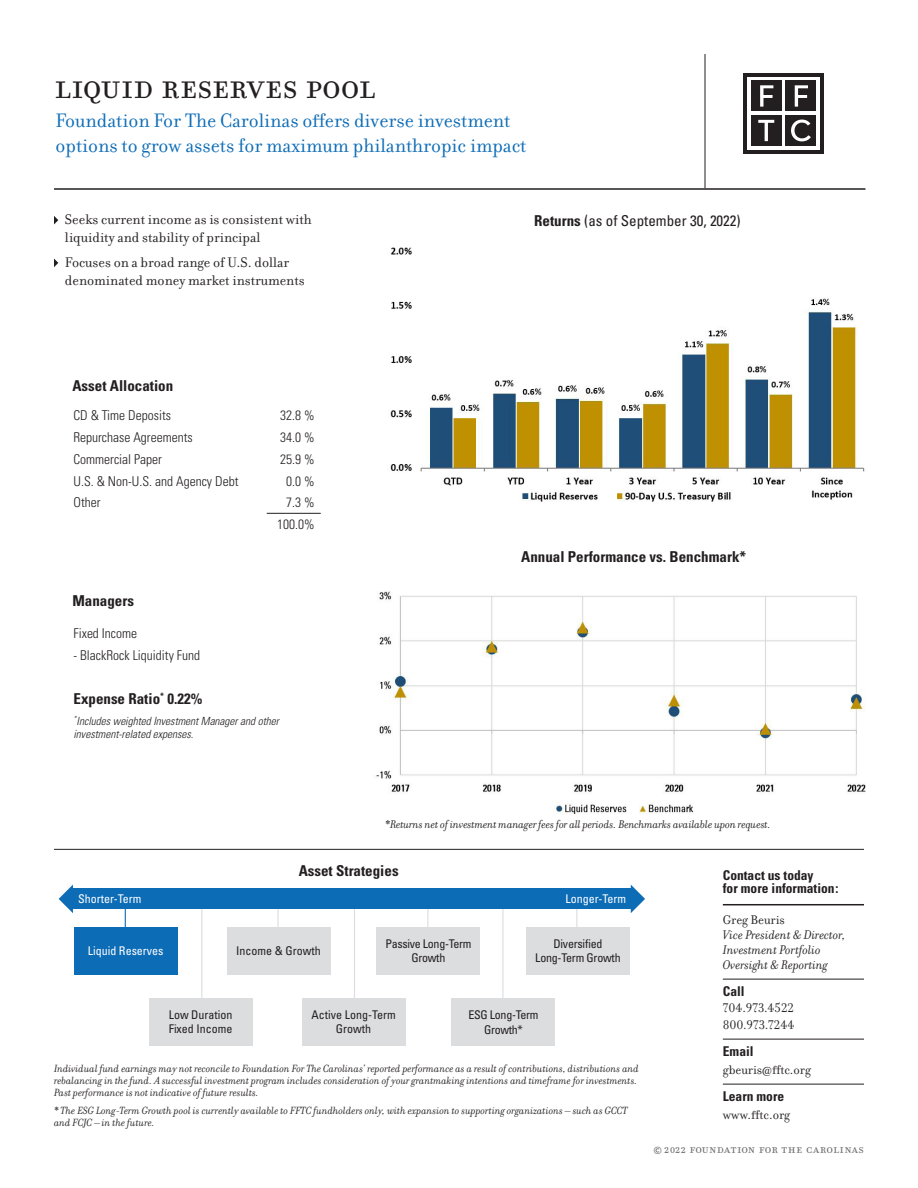
<style>
.page{position:relative;width:918px;height:1188px;background:#fff}
.page>*{position:absolute;margin:0;border:0;box-sizing:border-box;transform-origin:0 0}
.PS-IS_Page_Head{font:40.5px "Filosofia Small Caps OT";color:#231f20}
.PS-IS_Page_Head_Te{font:21px/25.2px "Filosofia OT";color:#0d6cb6}
.IS_Left_Column_Tex{font:15px/18px "Filosofia OT";color:#231f20}
.IS_Small_Column_Li{font:700 condensed 15px "Univers LT Std";color:#231f20}
.IS_Small_Column_Li-2{font:condensed 15px "Univers LT Std";color:#231f20}
.IS_Middle_Column_T{font:700 condensed 15px "Univers LT Std";color:#231f20}
.t1{font:14.25px "Filosofia Small Caps OT";letter-spacing:.025em;color:#6c6c6f}
.IS_Middle_Column_T-2{font:300 condensed 13.5px "Univers LT Std";color:#231f20}
.PS-IS_Contact_Text{font:13.5px "Filosofia OT";color:#231f20}
.PS-IS_Contact_Text-2{font:italic 13.5px/15px "Filosofia OT";color:#231f20}
.PS-IS_Contact_Subh{font:700 condensed 13.5px "Univers LT Std";color:#231f20}
.IS_Small_Column_Li-3{font:italic 12px "Filosofia OT";letter-spacing:-.01em;color:#231f20}
.IS_Small_Column_Li-4{font:condensed 12px/14.4px "Univers LT Std";letter-spacing:-.02em;color:#231f20;text-align:center}
.IS_Small_Column_Li-5{font:condensed 12px/14.4px "Univers LT Std";color:#231f20}
.IS_Small_Column_Li-6{font:condensed 12px "Univers LT Std";color:#fff}
.IS_Left_Column_Tex-2{font:italic 11.25px/12px "Filosofia OT";color:#231f20}
.IS_Middle_Column_T-3{font:italic 300 condensed 11.25px/13.5px "Univers LT Std";color:#231f20}
.s1{font-weight:700}
.s2{font-family:"Neutraface 2 Text"}
.s3{font-family:"Filosofia All Small Caps OT"}
</style>
<div class="page">
<svg style="left:54px;top:216px;width:4px;height:8px"></svg>
<svg style="left:54px;top:259px;width:4px;height:8px"></svg>
<hr style="left:54px;top:188px;width:812px;height:2px;background:#231f20">
<div style="left:743px;top:73px;width:81px;height:80px;background:#231f20"></div>
<div style="left:747px;top:77px;width:73px;height:73px;background:#fff"></div>
<div style="left:751px;top:81px;width:31px;height:30px;background:#231f20"></div>
<div style="left:785px;top:115px;width:31px;height:31px;background:#231f20"></div>
<div style="left:785px;top:81px;width:31px;height:30px;background:#231f20"></div>
<div style="left:751px;top:115px;width:31px;height:31px;background:#231f20"></div>
<svg style="left:760px;top:85px;width:13px;height:22px"></svg>
<svg style="left:795px;top:85px;width:13px;height:22px"></svg>
<svg style="left:758px;top:120px;width:16px;height:21px"></svg>
<svg style="left:791px;top:120px;width:20px;height:21px"></svg>
<hr style="left:705px;top:54px;width:1px;height:134px;background:#231f20">
<img style="left:390px;top:247px;width:475px;height:255px">
<img style="left:376px;top:591px;width:490px;height:224px">
<hr style="left:54px;top:849px;width:810px;height:1px;background:#231f20">
<hr style="left:723px;top:904px;width:141px;height:1px;background:#231f20">
<hr style="left:723px;top:979px;width:141px;height:1px;background:#231f20">
<hr style="left:723px;top:1039px;width:141px;height:1px;background:#231f20">
<hr style="left:723px;top:1084px;width:141px;height:1px;background:#231f20">
<hr style="left:267px;top:513px;width:54px;height:1px;background:#231f20">
<hr style="left:125px;top:908px;width:1px;height:41px;background:#0d6cb6">
<hr style="left:201px;top:908px;width:1px;height:105px;background:#dcdddf">
<hr style="left:277px;top:908px;width:2px;height:41px;background:#dcdddf">
<hr style="left:354px;top:908px;width:1px;height:105px;background:#dcdddf">
<hr style="left:427px;top:908px;width:1px;height:41px;background:#dcdddf">
<hr style="left:576px;top:908px;width:1px;height:41px;background:#dcdddf">
<hr style="left:502px;top:908px;width:1px;height:90px;background:#dcdddf">
<div style="left:376px;top:927px;width:104px;height:47px;background:#dcdddf"></div>
<div style="left:452px;top:998px;width:103px;height:48px;background:#dcdddf"></div>
<div style="left:526px;top:927px;width:104px;height:47px;background:#dcdddf"></div>
<div style="left:149px;top:998px;width:104px;height:47px;background:#dcdddf"></div>
<div style="left:74px;top:927px;width:104px;height:47px;background:#0d6cb6"></div>
<div style="left:302px;top:998px;width:104px;height:47px;background:#dcdddf"></div>
<div style="left:227px;top:927px;width:104px;height:47px;background:#dcdddf"></div>
<div style="left:71px;top:889px;width:560px;height:20px;background:#0d6cb6"></div>
<svg style="left:631px;top:885px;width:14px;height:28px"></svg>
<svg style="left:59px;top:885px;width:14px;height:28px"></svg>
<p class="PS-IS_Page_Head" style="left:54px;top:63px;width:322px">liquid reserves pool</p>
<p class="PS-IS_Page_Head_Te" style="left:56px;top:108px;width:473px">Foundation For The Carolinas offers diverse investment options to grow assets for maximum philanthropic impact</p>
<p class="IS_Left_Column_Tex" style="left:65px;top:211px;width:248px">Seeks current income as is consistent with liquidity and stability of principal</p>
<p class="IS_Left_Column_Tex" style="left:65px;top:254px;width:241px">Focuses on a broad range of U.S. dollar denominated money market instruments</p>
<p class="IS_Small_Column_Li-2" style="left:534px;top:212px;width:208px"><span class="s1">Returns</span> (as of September 30, 2022)</p>
<p class="IS_Small_Column_Li" style="left:72px;top:377px;width:102px">Asset Allocation</p>
<p class="IS_Middle_Column_T-2" style="left:74px;top:407px;width:99px">CD &amp; Time Deposits</p>
<p class="IS_Middle_Column_T-2" style="left:280px;top:407px;width:36px">32.8 %</p>
<p class="IS_Middle_Column_T-2" style="left:74px;top:429px;width:121px">Repurchase Agreements</p>
<p class="IS_Middle_Column_T-2" style="left:280px;top:429px;width:36px">34.0 %</p>
<p class="IS_Middle_Column_T-2" style="left:74px;top:451px;width:90px">Commercial Paper</p>
<p class="IS_Middle_Column_T-2" style="left:280px;top:451px;width:36px">25.9 %</p>
<p class="IS_Middle_Column_T-2" style="left:74px;top:473px;width:166px">U.S. &amp; Non-U.S. and Agency Debt</p>
<p class="IS_Middle_Column_T-2" style="left:286px;top:473px;width:30px">0.0 %</p>
<p class="IS_Middle_Column_T-2" style="left:74px;top:494px;width:28px">Other</p>
<p class="IS_Middle_Column_T-2" style="left:286px;top:494px;width:30px">7.3 %</p>
<p class="IS_Middle_Column_T-2" style="left:277px;top:516px;width:39px">100.0%</p>
<p class="IS_Small_Column_Li" style="left:72px;top:591px;width:63px">Managers</p>
<p class="IS_Middle_Column_T-2" style="left:74px;top:625px;width:65px">Fixed Income</p>
<p class="IS_Middle_Column_T-2" style="left:74px;top:647px;width:128px">- BlackRock Liquidity Fund</p>
<p class="IS_Middle_Column_T" style="left:74px;top:690px;width:130px">Expense Ratio<sup>*</sup> 0.22%</p>
<p class="IS_Middle_Column_T-3" style="left:74px;top:714px;width:207px"><sup>*</sup>Includes weighted Investment Manager and other investment-related expenses.</p>
<p class="IS_Small_Column_Li" style="left:521px;top:548px;width:226px">Annual Performance vs. Benchmark*</p>
<p class="IS_Small_Column_Li-3" style="left:385px;top:818px;width:387px">*Returns net of investment manager fees for all periods. Benchmarks available upon request.</p>
<p class="IS_Small_Column_Li" style="left:299px;top:861px;width:101px">Asset Strategies</p>
<p class="IS_Small_Column_Li-6" style="left:78px;top:891px;width:65px">Shorter-Term</p>
<p class="IS_Small_Column_Li-6" style="left:566px;top:891px;width:62px">Longer-Term</p>
<p class="IS_Small_Column_Li-6" style="left:88px;top:943px;width:77px">Liquid Reserves</p>
<p class="IS_Small_Column_Li-5" style="left:236px;top:943px;width:86px">Income &amp; Growth</p>
<p class="IS_Small_Column_Li-4" style="left:385px;top:936px;width:88px">Passive Long-Term<br>Growth</p>
<p class="IS_Small_Column_Li-4" style="left:535px;top:936px;width:87px">Diversified<br>Long-Term Growth</p>
<p class="IS_Small_Column_Li-5" style="left:169px;top:1007px;width:65px">Low Duration<br>Fixed Income</p>
<p class="IS_Small_Column_Li-5" style="left:311px;top:1007px;width:86px;text-align:center">Active Long-Term<br>Growth</p>
<p class="IS_Small_Column_Li-4" style="left:468px;top:1008px;width:72px">ESG Long-Term<br>Growth*</p>
<p class="IS_Left_Column_Tex-2" style="left:54px;top:1062px;width:586px">Individual fund earnings may not reconcile to Foundation For The Carolinas’ reported performance as a result of contributions, distributions and rebalancing in the fund. A successful investment program includes consideration of your grantmaking intentions and timeframe for investments.<br>Past performance is not indicative of future results.</p>
<p class="IS_Left_Column_Tex-2" style="left:54px;top:1105px;width:575px">* The ESG Long-Term Growth pool is currently available to FFTC fundholders only, with expansion to supporting organizations – such as GCCT and FCJC – in the future.</p>
<p class="PS-IS_Contact_Subh" style="left:723px;top:867px;width:92px">Contact us today</p>
<p class="PS-IS_Contact_Subh" style="left:723px;top:880px;width:117px">for more information:</p>
<p class="PS-IS_Contact_Text" style="left:723px;top:912px;width:64px">Greg Beuris</p>
<p class="PS-IS_Contact_Text-2" style="left:723px;top:927px;width:124px">Vice President &amp; Director,<br>Investment Portfolio<br>Oversight &amp; Reporting</p>
<p class="PS-IS_Contact_Subh" style="left:723px;top:983px;width:23px">Call</p>
<p class="PS-IS_Contact_Text" style="left:723px;top:1001px;width:73px">704.973.4522</p>
<p class="PS-IS_Contact_Text" style="left:723px;top:1017px;width:73px">800.973.7244</p>
<p class="PS-IS_Contact_Subh" style="left:723px;top:1043px;width:32px">Email</p>
<p class="PS-IS_Contact_Text" style="left:723px;top:1062px;width:90px">gbeuris@fftc.org</p>
<p class="PS-IS_Contact_Subh" style="left:723px;top:1088px;width:63px">Learn more</p>
<p class="PS-IS_Contact_Text" style="left:723px;top:1107px;width:69px">www.fftc.org</p>
<p class="t1" style="left:654px;top:1141px;width:212px"><span class="s2">©</span> <span class="s3">2022</span> foundation for the carolinas</p>
</div>
